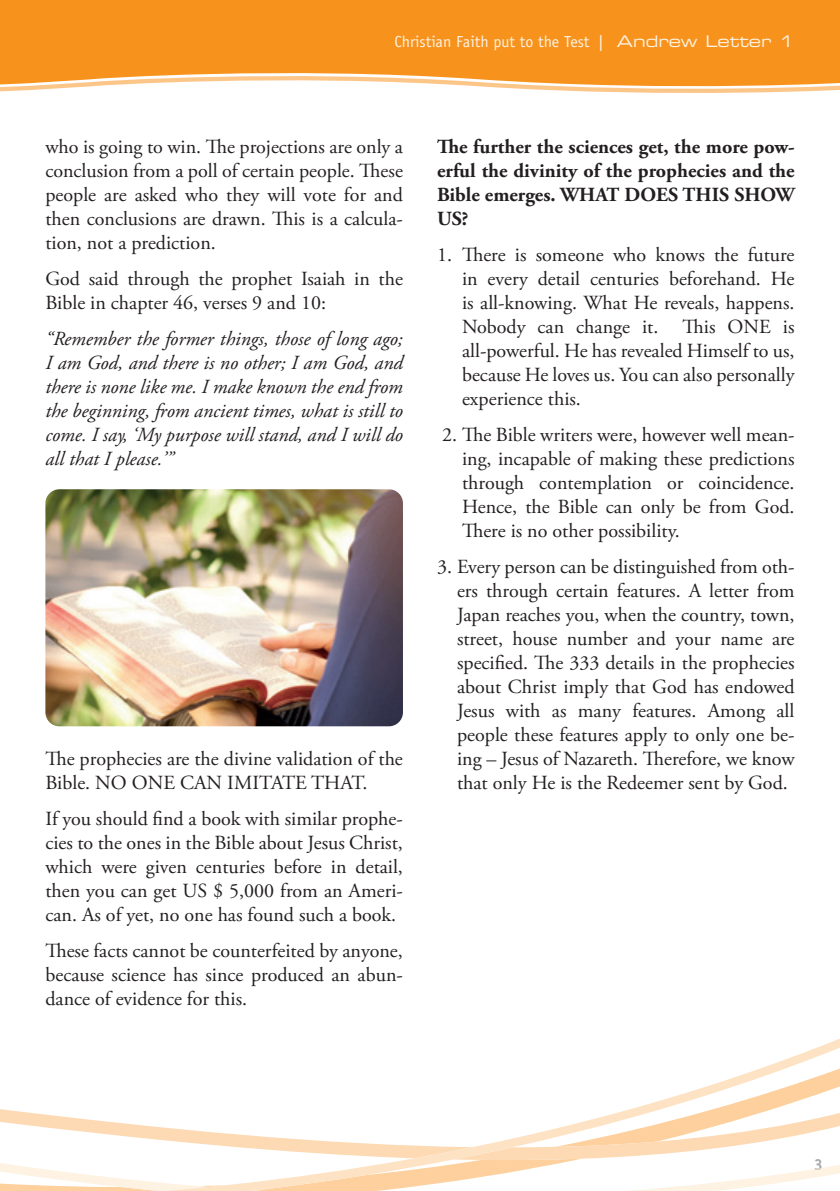
<style>
.page{position:relative;width:840px;height:1191px;background:#fff}
.page>*{position:absolute;margin:0;border:0;box-sizing:border-box;transform-origin:0 0}
.t1{font:20px/24px "Adobe Garamond Pro";color:#231f20;text-align:justify}
.t2{font:italic 20px/24px "Adobe Garamond Pro";color:#231f20;text-align:justify}
.t3{font:700 20px/24px "Adobe Garamond Pro";color:#231f20;text-align:justify}
.t4{font:16px "Officina Sans";color:#fef2e3}
.t5{font:700 16px "Officina Sans";color:#a8a9ad}
.s1{font-family:"Eurostile LT Std Ex 2"}
</style>
<div class="page">
<svg style="left:0;top:0;width:839px;height:93px;background:#f89f37"></svg>
<svg style="left:0;top:1109px;width:163px;height:31px"></svg>
<svg style="left:0;top:1163px;width:163px;height:28px"></svg>
<svg style="left:163px;top:1039px;width:676px;height:152px"></svg>
<img style="left:45px;top:489px;width:358px;height:237px">
<p class="t4" style="left:394px;top:32px;width:401px">Christian Faith put to the Test <span class="s1">| Andrew Letter 1</span></p>
<p class="t1" style="left:45px;top:135px;width:359px">who is going to win. The projections are only a conclusion from a poll of certain people. These people are asked who they will vote for and then conclusions are drawn. This is a calcula&shy;tion, not a prediction.</p>
<p class="t1" style="left:45px;top:267px;width:359px">God said through the prophet Isaiah in the<br>Bible in chapter 46, verses 9 and 10:</p>
<p class="t2" style="left:45px;top:327px;width:359px">“Remember the former things, those of long ago; I am God, and there is no other; I am God, and there is none like me. I make known the end from the beginning, from ancient times, what is still to come. I say, ‘My purpose will stand, and I will do all that I please.’”</p>
<p class="t1" style="left:45px;top:747px;width:359px">The prophecies are the divine validation of the<br>Bible. NO ONE CAN IMITATE THAT.</p>
<p class="t1" style="left:45px;top:807px;width:359px">If you should find a book with similar prophe&shy;cies to the ones in the Bible about Jesus Christ, which were given centuries before in detail, then you can get US $ 5,000 from an Ameri&shy;can. As of yet, no one has found such a book.</p>
<p class="t1" style="left:45px;top:939px;width:359px">These facts cannot be counterfeited by anyone, because science has since produced an abun&shy;dance of evidence for this.</p>
<p class="t3" style="left:437px;top:135px;width:359px">The further the sciences get, the more pow&shy;erful the divinity of the prophecies and the Bible emerges. WHAT DOES THIS SHOW US?</p>
<p class="t1" style="left:462px;top:243px;width:334px;text-indent:-25px">1. There is someone who knows the future in every detail centuries beforehand. He is all-knowing. What He reveals, happens.<br>Nobody can change it. This ONE is all-powerful. He has revealed Himself to us, because He loves us. You can also personally experience this.</p>
<p class="t1" style="left:462px;top:423px;width:334px;text-indent:-20px">2. The Bible writers were, however well mean&shy;ing, incapable of making these predictions through contemplation or coincidence.<br>Hence, the Bible can only be from God.<br>There is no other possibility.</p>
<p class="t1" style="left:457px;top:555px;width:339px;text-indent:-20px">3. Every person can be distinguished from oth&shy;ers through certain features. A letter from Japan reaches you, when the country, town, street, house number and your name are specified. The 333 details in the prophecies about Christ imply that God has endowed Jesus with as many features. Among all people these features apply to only one be&shy;ing – Jesus of Nazareth. Therefore, we know that only He is the Redeemer sent by God.</p>
<p class="t5" style="left:813px;top:1154px;width:10px">3</p>
</div>
